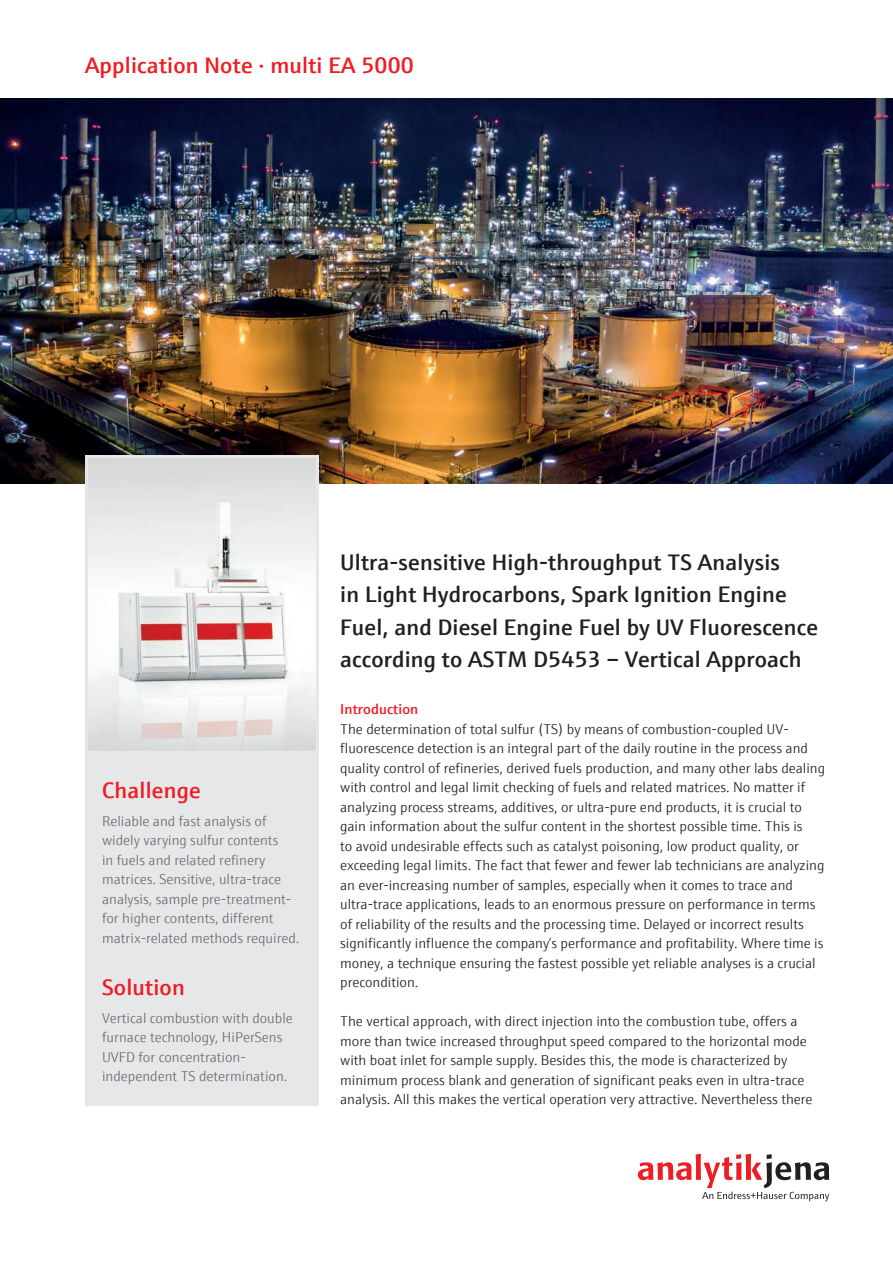
<style>
.page{position:relative;width:893px;height:1263px;background:#fff}
.page>*{position:absolute;margin:0;border:0;box-sizing:border-box;transform-origin:0 0}
.t1{font:600 22.5px/32.4px "E+H Sans";letter-spacing:.01em;color:#231f20}
.t2{font:600 22.5px "E+H Sans";letter-spacing:.01em;color:#ee1d23}
.t3{font:300 14.25px/19.5px "E+H Sans";color:#231f20}
.t4{font:300 14.25px/19.5px "E+H Sans";color:#6c6d70}
.t5{font:600 14.25px "E+H Sans";letter-spacing:.01em;color:#ee1d23}
</style>
<div class="page">
<svg style="left:638px;top:1154px;width:191px;height:47px"></svg>
<div style="left:85px;top:747px;width:234px;height:359px;background:#e6e7e9"></div>
<img style="left:0;top:99px;width:893px;height:385px">
<img style="left:89px;top:459px;width:226px;height:291px">
<div style="left:85px;top:455px;width:234px;height:299px;border:3px solid #e6e7e9"></div>
<h1 class="t2" style="left:85px;top:48px;width:330px">Application Note · multi EA 5000</h1>
<h1 class="t2" style="left:102px;top:773px;width:100px">Challenge</h1>
<p class="t4" style="left:102px;top:810px;width:199px">Reliable and fast analysis of widely varying sulfur contents<br>in fuels and related refinery matrices. Sensitive, ultra-trace analysis, sample pre-treatment&shy;for higher contents, different matrix-related methods required.</p>
<h1 class="t2" style="left:102px;top:970px;width:84px">Solution</h1>
<p class="t4" style="left:102px;top:1007px;width:192px">Vertical combustion with double furnace technology, HiPerSens<br>UVFD for concentration&shy;independent TS determination.</p>
<h1 class="t1" style="left:340px;top:544px;width:479px">Ultra-sensitive High-throughput TS Analysis<br>in Light Hydrocarbons, Spark Ignition Engine Fuel, and Diesel Engine Fuel by UV Fluorescence according to ASTM D5453 – Vertical Approach</h1>
<p class="t5" style="left:340px;top:699px;width:80px">Introduction</p>
<p class="t3" style="left:340px;top:718px;width:486px">The determination of total sulfur (TS) by means of combustion-coupled UV&shy;fluorescence detection is an integral part of the daily routine in the process and quality control of refineries, derived fuels production, and many other labs dealing with control and legal limit checking of fuels and related matrices. No matter if analyzing process streams, additives, or ultra-pure end products, it is crucial to gain information about the sulfur content in the shortest possible time. This is<br>to avoid undesirable effects such as catalyst poisoning, low product quality, or exceeding legal limits. The fact that fewer and fewer lab technicians are analyzing an ever-increasing number of samples, especially when it comes to trace and ultra-trace applications, leads to an enormous pressure on performance in terms of reliability of the results and the processing time. Delayed or incorrect results significantly influence the company‘s performance and profitability. Where time is money, a technique ensuring the fastest possible yet reliable analyses is a crucial precondition.</p>
<p class="t3" style="left:340px;top:1011px;width:474px">The vertical approach, with direct injection into the combustion tube, offers a more than twice increased throughput speed compared to the horizontal mode with boat inlet for sample supply. Besides this, the mode is characterized by minimum process blank and generation of significant peaks even in ultra-trace analysis. All this makes the vertical operation very attractive. Nevertheless there</p>
</div>
